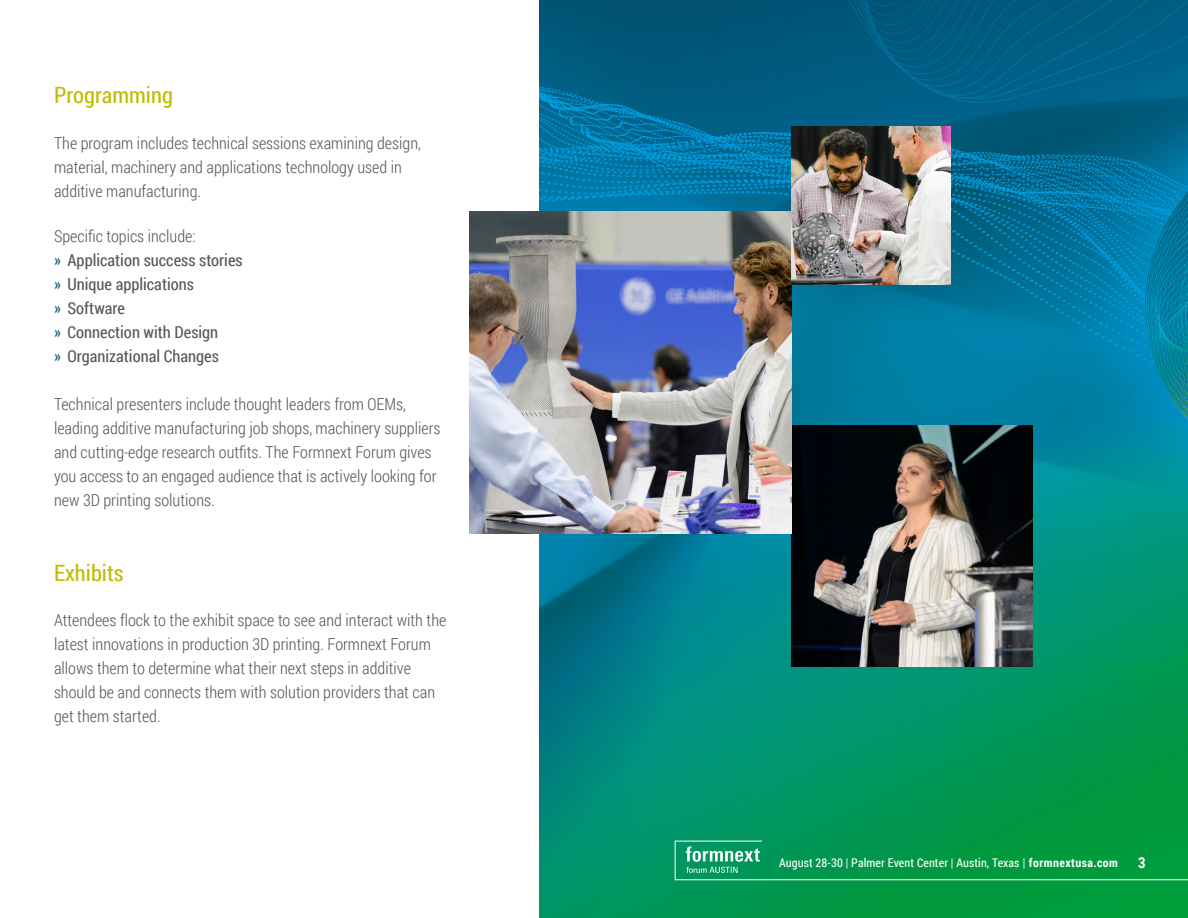
<style>
.page{position:relative;width:1188px;height:918px;background:#fff}
.page>*{position:absolute;margin:0;border:0;box-sizing:border-box;transform-origin:0 0}
.t1{font:22.5px "Roboto Condensed";color:#c0bc00}
.t2{font:300 16.5px/24px "Roboto Condensed";color:#57585a}
.t3{font:16.5px "Roboto Condensed";color:#57585a}
.t4{font:700 15px "Roboto Condensed";color:#fff}
.t5{font:12px "Roboto Condensed";letter-spacing:.01em;color:#fff}
.s1{color:#005676}
.s2{font-weight:700}
</style>
<div class="page">
<img style="left:539px;top:0;width:649px;height:918px">
<svg style="left:674px;top:840px;width:514px;height:41px;background:#0e9d51"></svg>
<img style="left:792px;top:426px;width:241px;height:240px">
<img style="left:470px;top:211px;width:321px;height:322px">
<img style="left:792px;top:126px;width:158px;height:159px">
<p class="t1" style="left:54px;top:80px;width:120px">Programming</p>
<p class="t2" style="left:54px;top:130px;width:368px">The program includes technical sessions examining design, material, machinery and applications technology used in additive manufacturing.</p>
<p class="t2" style="left:54px;top:223px;width:143px">Specific topics include:</p>
<p class="t3" style="left:54px;top:249px;width:190px"><span class="s1">»</span> Application success stories</p>
<p class="t3" style="left:54px;top:273px;width:142px"><span class="s1">»</span> Unique applications</p>
<p class="t3" style="left:54px;top:297px;width:73px"><span class="s1">»</span> Software</p>
<p class="t3" style="left:54px;top:321px;width:166px"><span class="s1">»</span> Connection with Design</p>
<p class="t3" style="left:54px;top:345px;width:166px"><span class="s1">»</span> Organizational Changes</p>
<p class="t2" style="left:54px;top:391px;width:388px">Technical presenters include thought leaders from OEMs, leading additive manufacturing job shops, machinery suppliers and cutting-edge research outfits. The Formnext Forum gives you access to an engaged audience that is actively looking for new 3D printing solutions.</p>
<p class="t1" style="left:54px;top:557px;width:71px">Exhibits</p>
<p class="t2" style="left:54px;top:608px;width:394px">Attendees flock to the exhibit space to see and interact with the latest innovations in production 3D printing. Formnext Forum allows them to determine what their next steps in additive should be and connects them with solution providers that can get them started.</p>
<p class="t5" style="left:779px;top:854px;width:340px">August 28-30 | Palmer Event Center | Austin, Texas | <span class="s2">formnextusa.com</span></p>
<p class="t4" style="left:1138px;top:852px;width:9px">3</p>
</div>
